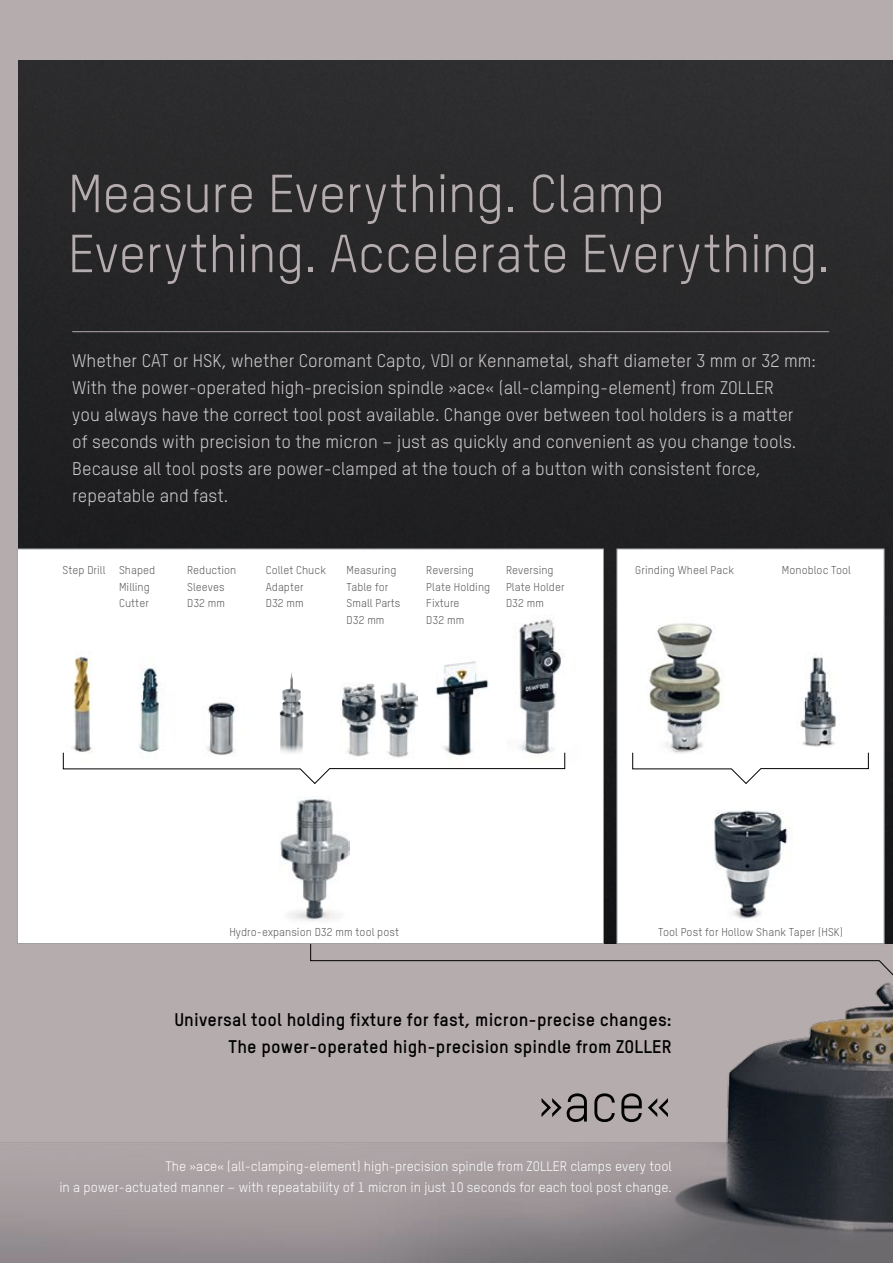
<style>
.page{position:relative;width:893px;height:1263px;background:#fff}
.page>*{position:absolute;margin:0;border:0;box-sizing:border-box;transform-origin:0 0}
.t1{font:52.5px/60px "TSTAR";letter-spacing:-.005em;color:#b5acae}
.t2{font:52.5px "TSTAR";color:#000}
.t3{font:18px/27px "TSTAR";color:#d2cdce}
.t4{font:700 18px/27px "TSTAR";letter-spacing:.01em;color:#000;text-align:right}
.t5{font:13.5px/21px "TSTAR";color:#fff;text-align:right}
.t6{font:11.25px/16.5px "TSTAR";letter-spacing:.005em;color:#58585a}
</style>
<div class="page">
<img style="left:17px;top:60px;width:876px;height:883px">
<div style="left:0;top:0;width:893px;height:60px;background:#b5acae"></div>
<div style="left:0;top:0;width:17px;height:1263px;background:#b5acae"></div>
<div style="left:17px;top:549px;width:587px;height:395px;background:#fff;border:1px solid #9c9e9f"></div>
<img style="left:435px;top:661px;width:54px;height:91px">
<img style="left:139px;top:667px;width:23px;height:85px">
<img style="left:280px;top:797px;width:69px;height:124px">
<img style="left:280px;top:672px;width:24px;height:80px">
<img style="left:62px;top:656px;width:30px;height:113px">
<img style="left:519px;top:619px;width:47px;height:150px">
<img style="left:207px;top:702px;width:30px;height:50px">
<svg style="left:63px;top:752px;width:502px;height:32px"></svg>
<img style="left:340px;top:683px;width:37px;height:77px">
<img style="left:381px;top:682px;width:36px;height:80px">
<div style="left:0;top:944px;width:893px;height:319px;background:#b5acae"></div>
<div style="left:617px;top:549px;width:267px;height:395px;background:#fff;border:1px solid #9c9e9f"></div>
<img style="left:648px;top:623px;width:74px;height:129px">
<img style="left:800px;top:657px;width:36px;height:90px">
<img style="left:714px;top:810px;width:76px;height:111px">
<svg style="left:632px;top:752px;width:237px;height:32px"></svg>
<svg style="left:310px;top:943px;width:583px;height:33px"></svg>
<img style="left:0;top:982px;width:893px;height:281px">
<hr style="left:72px;top:331px;width:757px;height:1px;background:#b5acae">
<h1 class="t1" style="left:68px;top:163px;width:764px">Measure Everything. Clamp<br>Everything. Accelerate Everything.</h1>
<p class="t3" style="left:72px;top:347px;width:745px">Whether CAT or HSK, whether Coromant Capto, VDI or Kennametal, shaft diameter 3 mm or 32 mm:<br>With the power-operated high-precision spindle »ace« (all-clamping-element) from ZOLLER<br>you always have the correct tool post available. Change over between tool holders is a matter<br>of seconds with precision to the micron – just as quickly and convenient as you change tools.<br>Because all tool posts are power-clamped at the touch of a button with consistent force, repeatable and fast.</p>
<p class="t6" style="left:119px;top:562px;width:38px;text-indent:-57px">Step Drill Shaped<br>Milling<br>Cutter</p>
<p class="t6" style="left:187px;top:562px;width:51px">Reduction<br>Sleeves<br>D32 mm</p>
<p class="t6" style="left:266px;top:562px;width:62px">Collet Chuck<br>Adapter<br>D32 mm</p>
<p class="t6" style="left:347px;top:562px;width:55px">Measuring<br>Table for<br>Small Parts<br>D32 mm</p>
<p class="t6" style="left:426px;top:562px;width:65px">Reversing<br>Plate Holding<br>Fixture<br>D32 mm</p>
<p class="t6" style="left:506px;top:562px;width:49px">Reversing</p>
<p class="t6" style="left:635px;top:562px;width:100px">Grinding Wheel Pack</p>
<p class="t6" style="left:506px;top:578px;width:60px">Plate Holder<br>D32 mm</p>
<p class="t6" style="left:782px;top:562px;width:71px">Monobloc Tool</p>
<p class="t6" style="left:229px;top:923px;width:171px">Hydro-expansion D32 mm tool post</p>
<p class="t6" style="left:658px;top:923px;width:186px">Tool Post for Hollow Shank Taper (HSK)</p>
<p class="t4" style="left:174px;top:1006px;width:499px">Universal tool holding fixture for fast, micron-precise changes:<br>The power-operated high-precision spindle from ZOLLER</p>
<h1 class="t2" style="left:538px;top:1071px;width:136px">»ace«</h1>
<p class="t5" style="left:59px;top:1156px;width:614px">The »ace« (all-clamping-element) high-precision spindle from ZOLLER clamps every tool<br>in a power-actuated manner – with repeatability of 1 micron in just 10 seconds for each tool post change.</p>
</div>
